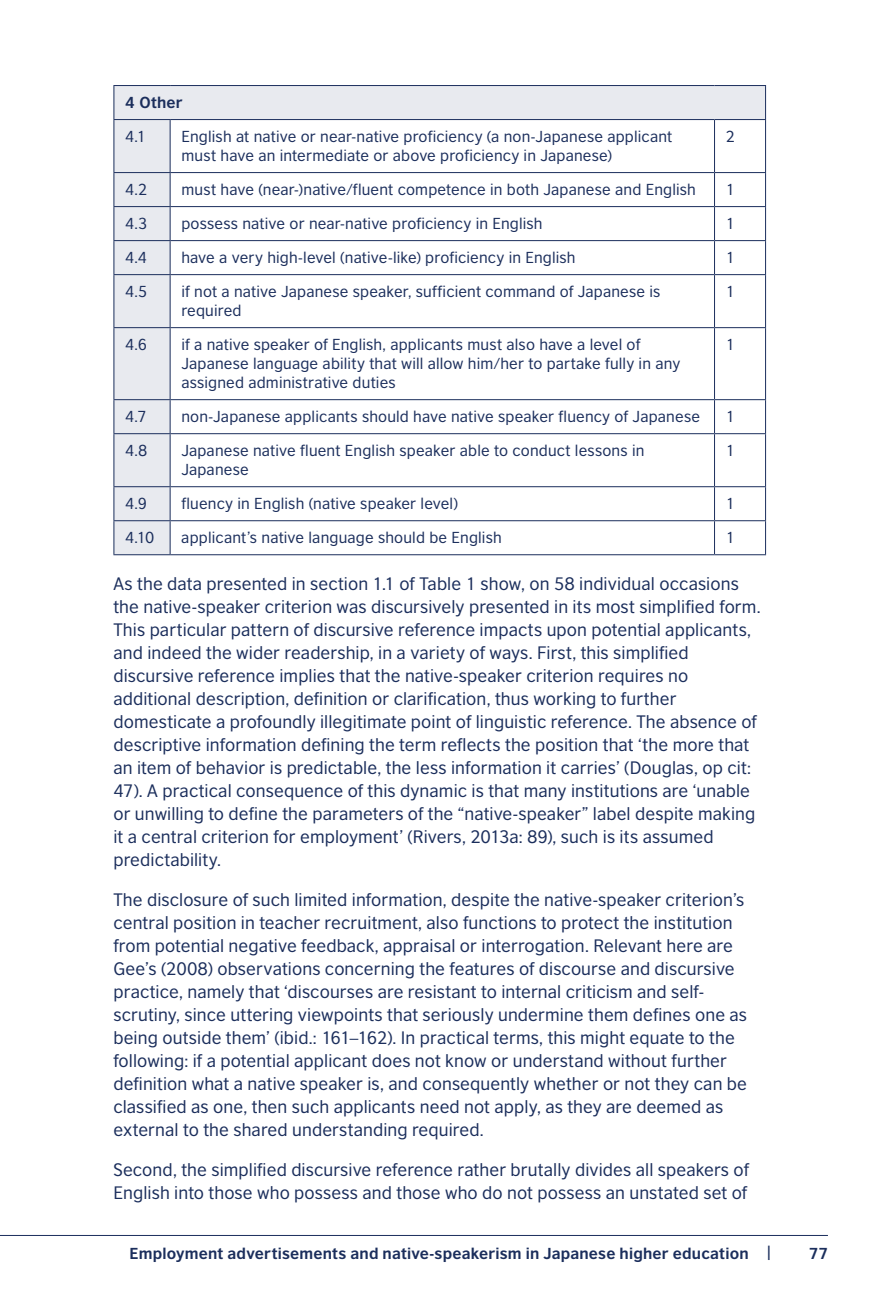
<style>
.page{position:relative;width:879px;height:1304px;background:#fff}
.page>*{position:absolute;margin:0;border:0;box-sizing:border-box;transform-origin:0 0}
.t1{font:17px/23px "British Council Sans";letter-spacing:.005em;color:#1b2e5c}
.t2{font:15px/19px "British Council Sans";letter-spacing:.01em;color:#1b2e5c}
.t3{font:700 15px "British Council Sans";letter-spacing:.015em;color:#1b2e5c}
</style>
<div class="page">
<hr style="left:0;top:1235px;width:828px;height:1px;background:#1b2e5c">
<svg style="left:114px;top:86px;width:651px;height:468px"></svg>
<hr style="left:113px;top:85px;width:57px;height:1px;background:#1b2e5c">
<hr style="left:113px;top:86px;width:1px;height:33px;background:#1b2e5c">
<hr style="left:170px;top:85px;width:544px;height:1px;background:#1b2e5c">
<hr style="left:714px;top:85px;width:52px;height:1px;background:#1b2e5c">
<hr style="left:765px;top:86px;width:1px;height:33px;background:#1b2e5c">
<hr style="left:113px;top:119px;width:57px;height:1px;background:#1b2e5c">
<hr style="left:113px;top:120px;width:1px;height:52px;background:#1b2e5c">
<hr style="left:170px;top:119px;width:544px;height:1px;background:#1b2e5c">
<hr style="left:170px;top:120px;width:1px;height:52px;background:#1b2e5c">
<hr style="left:714px;top:119px;width:52px;height:1px;background:#1b2e5c">
<hr style="left:714px;top:120px;width:1px;height:52px;background:#1b2e5c">
<hr style="left:765px;top:120px;width:1px;height:52px;background:#1b2e5c">
<hr style="left:113px;top:172px;width:57px;height:1px;background:#1b2e5c">
<hr style="left:113px;top:173px;width:1px;height:33px;background:#1b2e5c">
<hr style="left:170px;top:172px;width:544px;height:1px;background:#1b2e5c">
<hr style="left:170px;top:173px;width:1px;height:33px;background:#1b2e5c">
<hr style="left:714px;top:172px;width:52px;height:1px;background:#1b2e5c">
<hr style="left:714px;top:173px;width:1px;height:33px;background:#1b2e5c">
<hr style="left:765px;top:173px;width:1px;height:33px;background:#1b2e5c">
<hr style="left:113px;top:206px;width:57px;height:1px;background:#1b2e5c">
<hr style="left:113px;top:207px;width:1px;height:33px;background:#1b2e5c">
<hr style="left:170px;top:206px;width:544px;height:1px;background:#1b2e5c">
<hr style="left:170px;top:207px;width:1px;height:33px;background:#1b2e5c">
<hr style="left:714px;top:206px;width:52px;height:1px;background:#1b2e5c">
<hr style="left:714px;top:207px;width:1px;height:33px;background:#1b2e5c">
<hr style="left:765px;top:207px;width:1px;height:33px;background:#1b2e5c">
<hr style="left:113px;top:240px;width:57px;height:1px;background:#1b2e5c">
<hr style="left:113px;top:241px;width:1px;height:33px;background:#1b2e5c">
<hr style="left:170px;top:240px;width:544px;height:1px;background:#1b2e5c">
<hr style="left:170px;top:241px;width:1px;height:33px;background:#1b2e5c">
<hr style="left:714px;top:240px;width:52px;height:1px;background:#1b2e5c">
<hr style="left:714px;top:241px;width:1px;height:33px;background:#1b2e5c">
<hr style="left:765px;top:241px;width:1px;height:33px;background:#1b2e5c">
<hr style="left:113px;top:274px;width:57px;height:1px;background:#1b2e5c">
<hr style="left:113px;top:275px;width:1px;height:52px;background:#1b2e5c">
<hr style="left:170px;top:274px;width:544px;height:1px;background:#1b2e5c">
<hr style="left:170px;top:275px;width:1px;height:52px;background:#1b2e5c">
<hr style="left:714px;top:274px;width:52px;height:1px;background:#1b2e5c">
<hr style="left:714px;top:275px;width:1px;height:52px;background:#1b2e5c">
<hr style="left:765px;top:275px;width:1px;height:52px;background:#1b2e5c">
<hr style="left:113px;top:327px;width:57px;height:1px;background:#1b2e5c">
<hr style="left:113px;top:328px;width:1px;height:71px;background:#1b2e5c">
<hr style="left:170px;top:327px;width:544px;height:1px;background:#1b2e5c">
<hr style="left:170px;top:328px;width:1px;height:71px;background:#1b2e5c">
<hr style="left:714px;top:327px;width:52px;height:1px;background:#1b2e5c">
<hr style="left:714px;top:328px;width:1px;height:71px;background:#1b2e5c">
<hr style="left:765px;top:328px;width:1px;height:71px;background:#1b2e5c">
<hr style="left:113px;top:399px;width:57px;height:1px;background:#1b2e5c">
<hr style="left:113px;top:400px;width:1px;height:33px;background:#1b2e5c">
<hr style="left:170px;top:399px;width:544px;height:1px;background:#1b2e5c">
<hr style="left:170px;top:400px;width:1px;height:33px;background:#1b2e5c">
<hr style="left:714px;top:399px;width:52px;height:1px;background:#1b2e5c">
<hr style="left:714px;top:400px;width:1px;height:33px;background:#1b2e5c">
<hr style="left:765px;top:400px;width:1px;height:33px;background:#1b2e5c">
<hr style="left:113px;top:433px;width:57px;height:1px;background:#1b2e5c">
<hr style="left:113px;top:434px;width:1px;height:52px;background:#1b2e5c">
<hr style="left:170px;top:433px;width:544px;height:1px;background:#1b2e5c">
<hr style="left:170px;top:434px;width:1px;height:52px;background:#1b2e5c">
<hr style="left:714px;top:433px;width:52px;height:1px;background:#1b2e5c">
<hr style="left:714px;top:434px;width:1px;height:52px;background:#1b2e5c">
<hr style="left:765px;top:434px;width:1px;height:52px;background:#1b2e5c">
<hr style="left:113px;top:486px;width:57px;height:1px;background:#1b2e5c">
<hr style="left:113px;top:487px;width:1px;height:33px;background:#1b2e5c">
<hr style="left:170px;top:486px;width:544px;height:1px;background:#1b2e5c">
<hr style="left:170px;top:487px;width:1px;height:33px;background:#1b2e5c">
<hr style="left:714px;top:486px;width:52px;height:1px;background:#1b2e5c">
<hr style="left:714px;top:487px;width:1px;height:33px;background:#1b2e5c">
<hr style="left:765px;top:487px;width:1px;height:33px;background:#1b2e5c">
<hr style="left:113px;top:520px;width:57px;height:1px;background:#1b2e5c">
<hr style="left:113px;top:521px;width:1px;height:33px;background:#1b2e5c">
<hr style="left:170px;top:520px;width:544px;height:1px;background:#1b2e5c">
<hr style="left:170px;top:521px;width:1px;height:33px;background:#1b2e5c">
<hr style="left:714px;top:520px;width:52px;height:1px;background:#1b2e5c">
<hr style="left:714px;top:521px;width:1px;height:33px;background:#1b2e5c">
<hr style="left:765px;top:521px;width:1px;height:33px;background:#1b2e5c">
<hr style="left:113px;top:554px;width:57px;height:1px;background:#1b2e5c">
<hr style="left:170px;top:554px;width:544px;height:1px;background:#1b2e5c">
<hr style="left:714px;top:554px;width:52px;height:1px;background:#1b2e5c">
<p class="t3" style="left:125px;top:93px;width:59px">4 Other</p>
<p class="t2" style="left:125px;top:127px;width:22px">4.1</p>
<p class="t2" style="left:181px;top:127px;width:492px">English at native or near-native proficiency (a non-Japanese applicant must have an intermediate or above proficiency in Japanese)</p>
<p class="t2" style="left:726px;top:127px;width:11px">2</p>
<p class="t2" style="left:125px;top:180px;width:24px">4.2</p>
<p class="t2" style="left:181px;top:180px;width:516px">must have (near-)native/fluent competence in both Japanese and English</p>
<p class="t2" style="left:726px;top:180px;width:11px">1</p>
<p class="t2" style="left:125px;top:214px;width:24px">4.3</p>
<p class="t2" style="left:181px;top:214px;width:363px">possess native or near-native proficiency in English</p>
<p class="t2" style="left:726px;top:214px;width:11px">1</p>
<p class="t2" style="left:125px;top:248px;width:23px">4.4</p>
<p class="t2" style="left:181px;top:248px;width:396px">have a very high-level (native-like) proficiency in English</p>
<p class="t2" style="left:726px;top:248px;width:11px">1</p>
<p class="t2" style="left:125px;top:282px;width:24px">4.5</p>
<p class="t2" style="left:181px;top:282px;width:480px">if not a native Japanese speaker, sufficient command of Japanese is required</p>
<p class="t2" style="left:726px;top:282px;width:11px">1</p>
<p class="t2" style="left:125px;top:335px;width:23px">4.6</p>
<p class="t2" style="left:181px;top:335px;width:500px">if a native speaker of English, applicants must also have a level of<br>Japanese language ability that will allow him/her to partake fully in any assigned administrative duties</p>
<p class="t2" style="left:726px;top:335px;width:11px">1</p>
<p class="t2" style="left:125px;top:407px;width:23px">4.7</p>
<p class="t2" style="left:181px;top:407px;width:520px">non-Japanese applicants should have native speaker fluency of Japanese</p>
<p class="t2" style="left:726px;top:407px;width:11px">1</p>
<p class="t2" style="left:125px;top:441px;width:24px">4.8</p>
<p class="t2" style="left:181px;top:441px;width:464px">Japanese native fluent English speaker able to conduct lessons in<br>Japanese</p>
<p class="t2" style="left:726px;top:441px;width:11px">1</p>
<p class="t2" style="left:125px;top:494px;width:23px">4.9</p>
<p class="t2" style="left:181px;top:494px;width:278px">fluency in English (native speaker level)</p>
<p class="t2" style="left:726px;top:494px;width:11px">1</p>
<p class="t2" style="left:125px;top:528px;width:31px">4.10</p>
<p class="t2" style="left:181px;top:528px;width:322px">applicant’s native language should be English</p>
<p class="t2" style="left:726px;top:528px;width:11px">1</p>
<p class="t1" style="left:113px;top:571px;width:647px">As the data presented in section 1.1 of Table 1 show, on 58 individual occasions the native-speaker criterion was discursively presented in its most simplified form.<br>This particular pattern of discursive reference impacts upon potential applicants, and indeed the wider readership, in a variety of ways. First, this simplified discursive reference implies that the native-speaker criterion requires no additional description, definition or clarification, thus working to further domesticate a profoundly illegitimate point of linguistic reference. The absence of descriptive information defining the term reflects the position that ‘the more that an item of behavior is predictable, the less information it carries’ (Douglas, op cit:<br>47). A practical consequence of this dynamic is that many institutions are ‘unable or unwilling to define the parameters of the “native-speaker” label despite making it a central criterion for employment’ (Rivers, 2013a: 89), such is its assumed predictability.</p>
<p class="t1" style="left:113px;top:887px;width:635px">The disclosure of such limited information, despite the native-speaker criterion’s central position in teacher recruitment, also functions to protect the institution from potential negative feedback, appraisal or interrogation. Relevant here are Gee’s (2008) observations concerning the features of discourse and discursive practice, namely that ‘discourses are resistant to internal criticism and self&shy;scrutiny, since uttering viewpoints that seriously undermine them defines one as being outside them’ (ibid.: 161–162). In practical terms, this might equate to the following: if a potential applicant does not know or understand without further definition what a native speaker is, and consequently whether or not they can be classified as one, then such applicants need not apply, as they are deemed as external to the shared understanding required.</p>
<p class="t1" style="left:113px;top:1157px;width:637px">Second, the simplified discursive reference rather brutally divides all speakers of<br>English into those who possess and those who do not possess an unstated set of</p>
<p class="t3" style="left:129px;top:1243px;width:643px">Employment advertisements and native-speakerism in Japanese higher education |</p>
<p class="t3" style="left:809px;top:1243px;width:21px">77</p>
</div>
